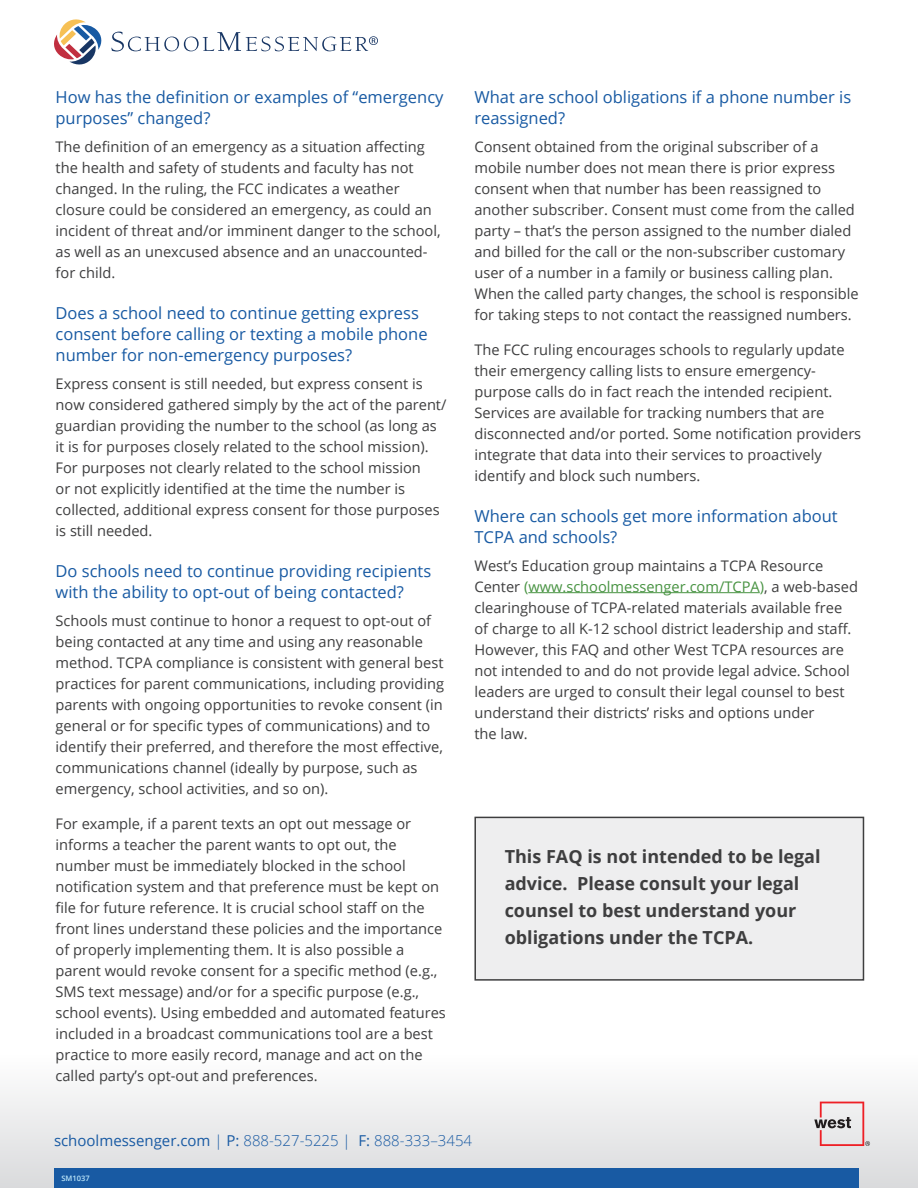
<style>
.page{position:relative;width:918px;height:1188px;background:#fff}
.page>*{position:absolute;margin:0;border:0;box-sizing:border-box;transform-origin:0 0}
.Blue_Heading{font:700 18px/27px "Open Sans";color:#3e3e3f}
.Blue_Heading-2{font:16.5px/21px "Open Sans";color:#185aa3}
.t1{font:300 15px "Open Sans";color:#185aa3}
.Body_Copy{font:14.7px/21px "Open Sans";color:#3e3e3f}
.Paragraph_Heading{font:600 7.5px "Open Sans";color:#bce6fa}
.s1{color:#489342}
.s2{font-weight:400}
</style>
<div class="page">
<div style="left:474px;top:817px;width:390px;height:164px;background:#eeeeef;border:2px solid #3e3e3f"></div>
<div style="left:0;top:1055px;width:918px;height:133px;background:linear-gradient(to bottom,#fefefe,#d9dadc)"></div>
<svg style="left:54px;top:19px;width:48px;height:46px"></svg>
<svg style="left:111px;top:32px;width:267px;height:19px"></svg>
<hr style="left:528px;top:592px;width:232px;height:1px;background:#489342">
<svg style="left:814px;top:1102px;width:56px;height:44px"></svg>
<div style="left:54px;top:1168px;width:805px;height:20px;background:#185aa3"></div>
<p class="Blue_Heading-2" style="left:56px;top:86px;width:389px">How has the definition or examples of “emergency purposes” changed?</p>
<p class="Body_Copy" style="left:56px;top:136px;width:387px">The definition of an emergency as a situation affecting the health and safety of students and faculty has not changed. In the ruling, the FCC indicates a weather closure could be considered an emergency, as could an incident of threat and/or imminent danger to the school, as well as an unexcused absence and an unaccounted&shy;for child.</p>
<p class="Blue_Heading-2" style="left:56px;top:302px;width:374px">Does a school need to continue getting express consent before calling or texting a mobile phone number for non-emergency purposes?</p>
<p class="Body_Copy" style="left:56px;top:373px;width:392px">Express consent is still needed, but express consent is now considered gathered simply by the act of the parent/ guardian providing the number to the school (as long as it is for purposes closely related to the school mission).<br>For purposes not clearly related to the school mission<br>or not explicitly identified at the time the number is collected, additional express consent for those purposes is still needed.</p>
<p class="Blue_Heading-2" style="left:56px;top:560px;width:377px">Do schools need to continue providing recipients with the ability to opt-out of being contacted?</p>
<p class="Body_Copy" style="left:56px;top:610px;width:390px">Schools must continue to honor a request to opt-out of being contacted at any time and using any reasonable method. TCPA compliance is consistent with general best practices for parent communications, including providing parents with ongoing opportunities to revoke consent (in general or for specific types of communications) and to identify their preferred, and therefore the most effective, communications channel (ideally by purpose, such as emergency, school activities, and so on).</p>
<p class="Body_Copy" style="left:56px;top:812px;width:392px">For example, if a parent texts an opt out message or informs a teacher the parent wants to opt out, the number must be immediately blocked in the school notification system and that preference must be kept on file for future reference. It is crucial school staff on the front lines understand these policies and the importance of properly implementing them. It is also possible a parent would revoke consent for a specific method (e.g., SMS text message) and/or for a specific purpose (e.g., school events). Using embedded and automated features included in a broadcast communications tool are a best practice to more easily record, manage and act on the called party’s opt-out and preferences.</p>
<p class="Blue_Heading-2" style="left:474px;top:86px;width:378px">What are school obligations if a phone number is reassigned?</p>
<p class="Body_Copy" style="left:474px;top:136px;width:386px">Consent obtained from the original subscriber of a mobile number does not mean there is prior express consent when that number has been reassigned to another subscriber. Consent must come from the called party – that’s the person assigned to the number dialed and billed for the call or the non-subscriber customary user of a number in a family or business calling plan.<br>When the called party changes, the school is responsible for taking steps to not contact the reassigned numbers.</p>
<p class="Body_Copy" style="left:474px;top:338px;width:388px">The FCC ruling encourages schools to regularly update their emergency calling lists to ensure emergency&shy;purpose calls do in fact reach the intended recipient.<br>Services are available for tracking numbers that are disconnected and/or ported. Some notification providers integrate that data into their services to proactively identify and block such numbers.</p>
<p class="Blue_Heading-2" style="left:474px;top:505px;width:365px">Where can schools get more information about<br>TCPA and schools?</p>
<p class="Body_Copy" style="left:474px;top:554px;width:385px">West’s Education group maintains a TCPA Resource Center <span class="s1">(www.schoolmessenger.com/TCPA)</span>, a web-based clearinghouse of TCPA-related materials available free of charge to all K-12 school district leadership and staff.<br>However, this FAQ and other West TCPA resources are not intended to and do not provide legal advice. School leaders are urged to consult their legal counsel to best understand their districts’ risks and options under<br>the law.</p>
<p class="Blue_Heading" style="left:505px;top:843px;width:317px">This FAQ is not intended to be legal advice. Please consult your legal counsel to best understand your obligations under the TCPA.</p>
<p class="t1" style="left:54px;top:1130px;width:420px"><span class="s2">schoolmessenger.com</span> | <span class="s2">P:</span> 888-527-5225 | <span class="s2">F:</span> 888-333–3454</p>
<p class="Paragraph_Heading" style="left:62px;top:1173px;width:30px">SM1019</p>
<p class="Paragraph_Heading" style="left:81px;top:1173px;width:10px">37</p>
</div>
